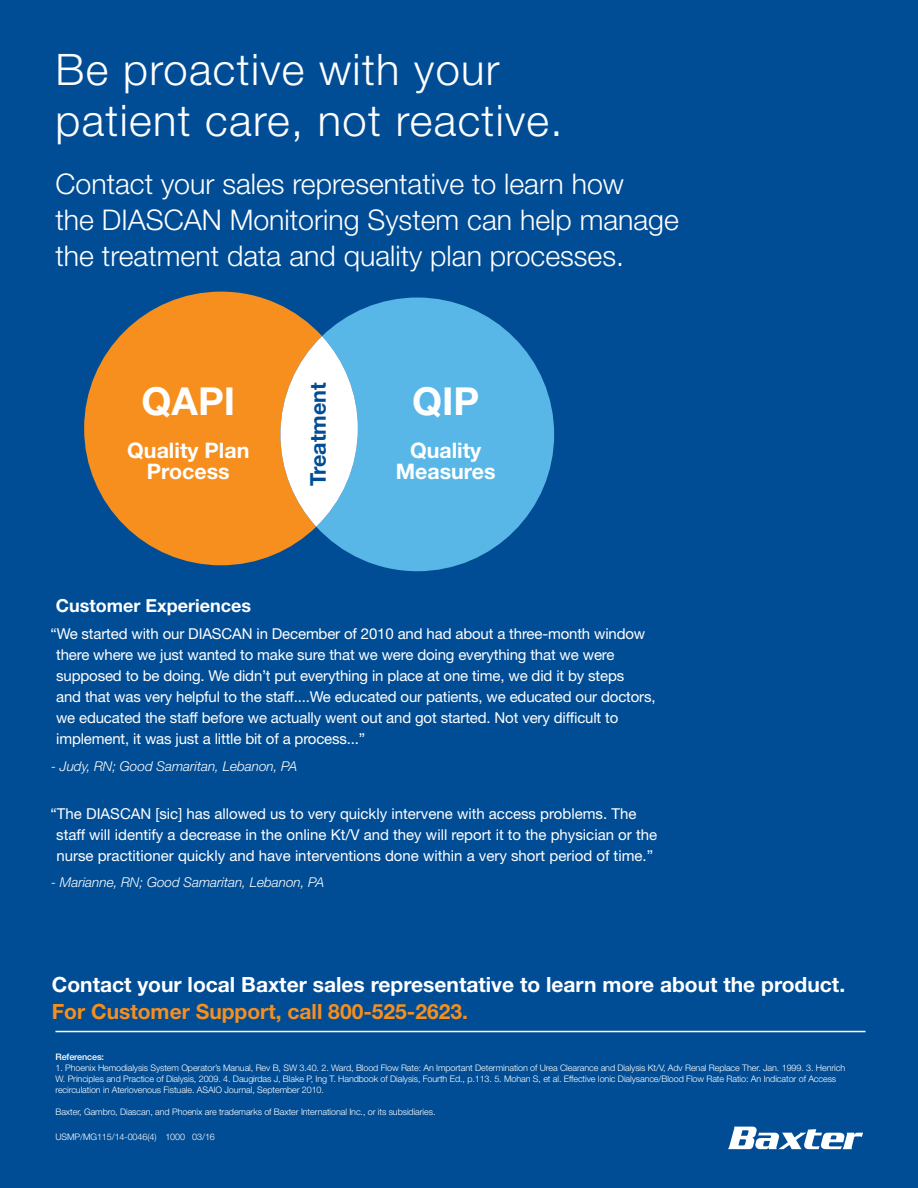
<style>
.page{position:relative;width:918px;height:1188px;background:#014d95}
.page>*{position:absolute;margin:0;border:0;box-sizing:border-box;transform-origin:0 0}
.t1{font:300 43.5px/51px "Helvetica Neue LT Std";letter-spacing:.03em;color:#fff}
.t2{font:700 38.55px "Helvetica Neue LT Std";color:#fff}
.Paragraph{font:300 28.5px/36px "Helvetica Neue LT Std";color:#fff}
.t3{font:700 21.6px "Helvetica Neue LT Std";color:#014d95}
.t4{font:700 21.45px/21.5px "Helvetica Neue LT Std";color:#fff;text-align:center}
.t5{font:700 21px/27px "Helvetica Neue LT Std";color:#fff}
.Subhead{font:700 18px "Helvetica Neue LT Std";color:#fff}
.Body_copy{font:15px/21px "Helvetica Neue LT Std";letter-spacing:-.01em;color:#fff}
.Body_copy-2{font:italic 300 13.5px "Helvetica Neue LT Std";color:#fff}
.t6{font:300 9px/10.8px "Helvetica Neue LT Std";letter-spacing:-.01em;color:#fff}
.t7{font:500 9px "Helvetica Neue LT Std";letter-spacing:-.01em;color:#fff}
.s1{color:#f68f1e}
</style>
<div class="page">
<svg style="left:728px;top:1127px;width:135px;height:22px"></svg>
<hr style="left:56px;top:1031px;width:810px;height:1px;background:#fff">
<svg style="left:84px;top:292px;width:232px;height:273px;fill:#f68f1e"></svg>
<svg style="left:316px;top:298px;width:238px;height:273px;fill:#58b7e7"></svg>
<svg style="left:280px;top:336px;width:78px;height:191px;background:#e4e0d4"></svg>
<p class="t1" style="left:56px;top:43px;width:509px">Be proactive with your patient care, not reactive.</p>
<p class="Paragraph" style="left:56px;top:165px;width:625px">Contact your sales representative to learn how<br>the DIASCAN Monitoring System can help manage the treatment data and quality plan processes.</p>
<p class="t2" style="left:142px;top:377px;width:95px">QAPI</p>
<p class="t4" style="left:127px;top:439px;width:124px">Quality Plan<br>Process</p>
<p class="t3" style="left:305px;top:486px;width:106px;rotate:-90deg">Treatment</p>
<p class="t2" style="left:412px;top:377px;width:69px">QIP</p>
<p class="t4" style="left:396px;top:439px;width:101px">Quality<br>Measures</p>
<p class="Subhead" style="left:56px;top:594px;width:197px">Customer Experiences</p>
<p class="Body_copy" style="left:56px;top:623px;width:601px;text-indent:-5px">“We started with our DIASCAN in December of 2010 and had about a three-month window there where we just wanted to make sure that we were doing everything that we were supposed to be doing. We didn’t put everything in place at one time, we did it by steps<br>and that was very helpful to the staff....We educated our patients, we educated our doctors, we educated the staff before we actually went out and got started. Not very difficult to implement, it was just a little bit of a process...”</p>
<p class="Body_copy-2" style="left:51px;top:758px;width:248px">- Judy, RN; Good Samaritan, Lebanon, PA</p>
<p class="Body_copy" style="left:56px;top:803px;width:602px;text-indent:-6px">“The DIASCAN [sic] has allowed us to very quickly intervene with access problems. The staff will identify a decrease in the online Kt/V and they will report it to the physician or the nurse practitioner quickly and have interventions done within a very short period of time.”</p>
<p class="Body_copy-2" style="left:51px;top:874px;width:275px">- Marianne, RN; Good Samaritan, Lebanon, PA</p>
<p class="t5" style="left:52px;top:971px;width:795px">Contact your local Baxter sales representative to learn more about the product.<br><span class="s1">For Customer Support, call 800-525-2623.</span></p>
<p class="t7" style="left:56px;top:1052px;width:50px">References:</p>
<p class="t6" style="left:56px;top:1062px;width:791px">1. Phoenix Hemodialysis System Operator’s Manual, Rev B, SW 3.40. 2. Ward, Blood Flow Rate: An Important Determination of Urea Clearance and Dialysis Kt/V, Adv Renal Replace Ther. Jan. 1999. 3. Henrich<br>W. Principles and Practice of Dialysis, 2009. 4. Daugirdas J, Blake P, Ing T. Handbook of Dialysis, Fourth Ed., p.113. 5. Mohan S, et al. Effective Ionic Dialysance/Blood Flow Rate Ratio: An Indicator of Access recirculation in Ateriovenous Fistuale. ASAIO Journal, September 2010.</p>
<p class="t6" style="left:56px;top:1106px;width:382px">Baxter, Gambro, Diascan, and Phoenix are trademarks of Baxter International Inc., or its subsidiaries.</p>
<p class="t6" style="left:56px;top:1131px;width:161px">USMP/MG115/14-0046(4) 1000 03/16</p>
</div>
